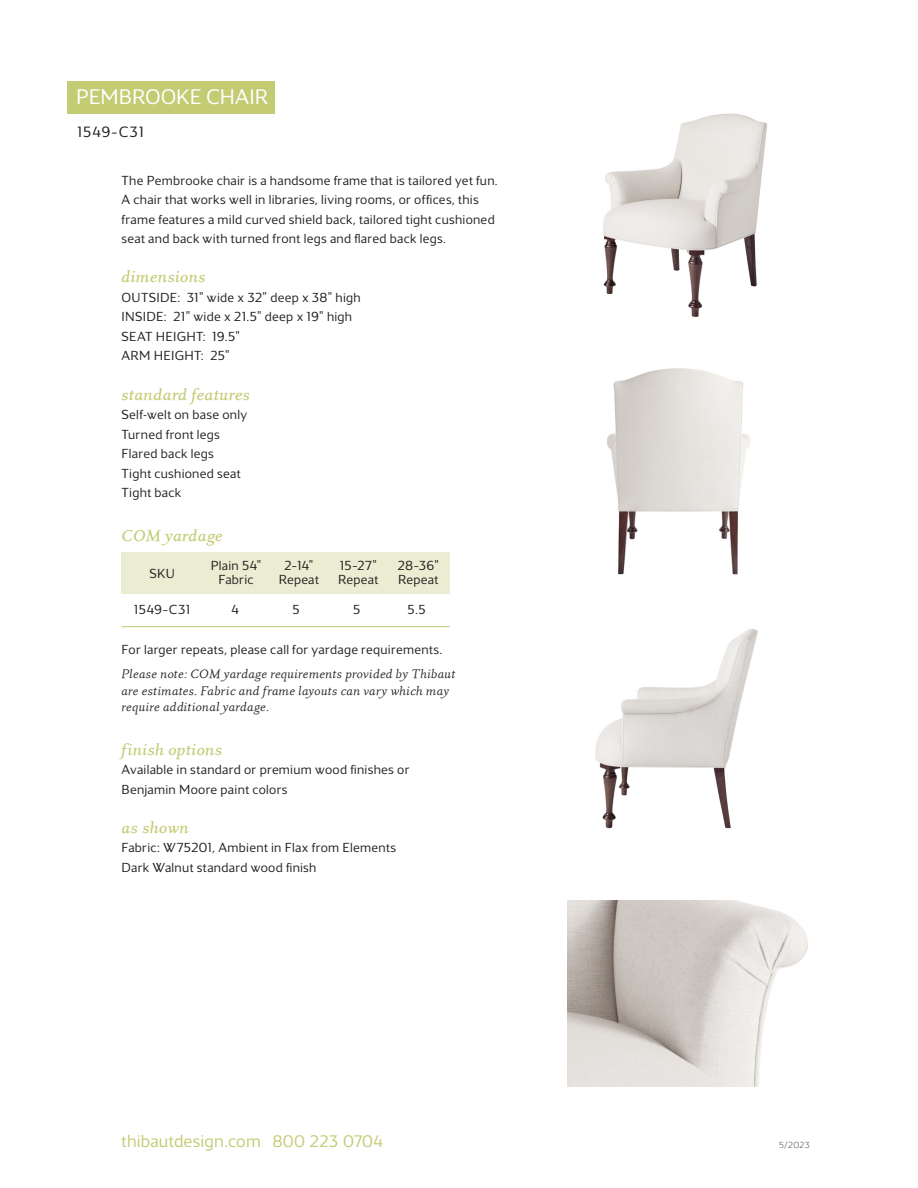
<style>
.page{position:relative;width:918px;height:1188px;background:#fff}
.page>*{position:absolute;margin:0;border:0;box-sizing:border-box;transform-origin:0 0}
.Title_BACK{font:300 21.75px "Maya Samuels";color:#fff}
.t1{font:300 18px "Maya Samuels";letter-spacing:.01em;color:#c3cb73}
.Italic_BACK{font:16.5px "Eplica Medium Italic TT";color:#c3cb73}
.Product___BACK{font:300 15.3px "Maya Samuels";letter-spacing:.05em;color:#231f20}
.Specs_BACK_product{font:300 13.5px/19.5px "Maya Samuels";letter-spacing:.02em;color:#231f20}
.Specs_FRONT_product{font:300 13.5px/13.5px "Maya Samuels";letter-spacing:.02em;color:#231f20;text-align:center}
.t2{font:12.75px "Eplica Book Italic TT";letter-spacing:.015em;color:#231f20}
.Product_ID{font:200 9px "Maya Samuels";color:#231f20}
.s1{font-size:17.25px}
</style>
<div class="page">
<div style="left:861px;top:118px;width:33px;height:34px;border:2px solid #fff;border-radius:50%"></div>
<div style="left:861px;top:576px;width:33px;height:34px;border:2px solid #fff;border-radius:50%"></div>
<div style="left:861px;top:1036px;width:33px;height:34px;border:2px solid #fff;border-radius:50%"></div>
<div style="left:68px;top:81px;width:207px;height:32px;background:#c3cb73"></div>
<img style="left:567px;top:900px;width:241px;height:187px">
<img style="left:595px;top:629px;width:163px;height:200px">
<img style="left:607px;top:368px;width:143px;height:207px">
<img style="left:603px;top:113px;width:165px;height:204px">
<div style="left:122px;top:552px;width:328px;height:41px;background:#eaedd1"></div>
<hr style="left:122px;top:626px;width:328px;height:1px;background:#c3cb73">
<p class="Title_BACK" style="left:76px;top:85px;width:193px">PEMBROOKE CHAIR</p>
<p class="Product___BACK" style="left:77px;top:123px;width:68px">1549–C31</p>
<p class="Specs_BACK_product" style="left:122px;top:170px;width:378px">The Pembrooke chair is a handsome frame that is tailored yet fun.<br>A chair that works well in libraries, living rooms, or offices, this frame features a mild curved shield back, tailored tight cushioned seat and back with turned front legs and flared back legs.</p>
<p class="Italic_BACK" style="left:122px;top:268px;width:86px">dimensions</p>
<p class="Specs_BACK_product" style="left:122px;top:288px;width:241px">OUTSIDE: 31" wide x 32" deep x 38" high</p>
<p class="Specs_BACK_product" style="left:122px;top:307px;width:232px">INSIDE: 21" wide x 21.5" deep x 19" high</p>
<p class="Specs_BACK_product" style="left:122px;top:327px;width:120px">SEAT HEIGHT: 19.5"</p>
<p class="Specs_BACK_product" style="left:122px;top:346px;width:110px">ARM HEIGHT: 25"</p>
<p class="Italic_BACK" style="left:122px;top:385px;width:130px">standard features</p>
<p class="Specs_BACK_product" style="left:122px;top:405px;width:127px">Self-welt on base only</p>
<p class="Specs_BACK_product" style="left:122px;top:425px;width:100px">Turned front legs</p>
<p class="Specs_BACK_product" style="left:122px;top:444px;width:94px">Flared back legs</p>
<p class="Specs_BACK_product" style="left:122px;top:464px;width:121px">Tight cushioned seat</p>
<p class="Specs_BACK_product" style="left:122px;top:483px;width:61px">Tight back</p>
<p class="Italic_BACK" style="left:122px;top:526px;width:103px">COM yardage</p>
<p class="Specs_FRONT_product" style="left:149px;top:566px;width:27px">SKU</p>
<p class="Specs_FRONT_product" style="left:134px;top:603px;width:58px">1549–C31</p>
<p class="Specs_FRONT_product" style="left:211px;top:559px;width:52px">Plain 54"<br>Fabric</p>
<p class="Specs_FRONT_product" style="left:232px;top:603px;width:9px">4</p>
<p class="Specs_FRONT_product" style="left:279px;top:559px;width:42px">2–14"<br>Repeat</p>
<p class="Specs_FRONT_product" style="left:293px;top:603px;width:9px">5</p>
<p class="Specs_FRONT_product" style="left:338px;top:559px;width:42px;text-align:left">15–27"<br>Repeat</p>
<p class="Specs_FRONT_product" style="left:353px;top:603px;width:9px">5</p>
<p class="Specs_FRONT_product" style="left:397px;top:559px;width:43px;text-align:left">28–36"<br>Repeat</p>
<p class="Specs_FRONT_product" style="left:407px;top:603px;width:20px">5.5</p>
<p class="Specs_BACK_product" style="left:122px;top:640px;width:322px">For larger repeats, please call for yardage requirements.</p>
<p class="t2" style="left:122px;top:667px;width:336px">Please note: COM yardage requirements provided by Thibaut</p>
<p class="t2" style="left:122px;top:683px;width:329px">are estimates. Fabric and frame layouts can vary which may</p>
<p class="t2" style="left:122px;top:700px;width:149px">require additional yardage.</p>
<p class="Italic_BACK" style="left:122px;top:740px;width:103px">finish options</p>
<p class="Specs_BACK_product" style="left:122px;top:760px;width:290px">Available in standard or premium wood finishes or<br>Benjamin Moore paint colors</p>
<p class="Italic_BACK" style="left:122px;top:818px;width:69px">as shown</p>
<p class="Specs_BACK_product" style="left:122px;top:838px;width:276px">Fabric: W75201, Ambient in Flax from Elements<br>Dark Walnut standard wood finish</p>
<h2 class="t1" style="left:122px;top:1131px;width:263px">thibautdesign.com <span class="s1">800 223 0704</span></h2>
<p class="Product_ID" style="left:779px;top:1140px;width:32px">5/2023</p>
</div>
